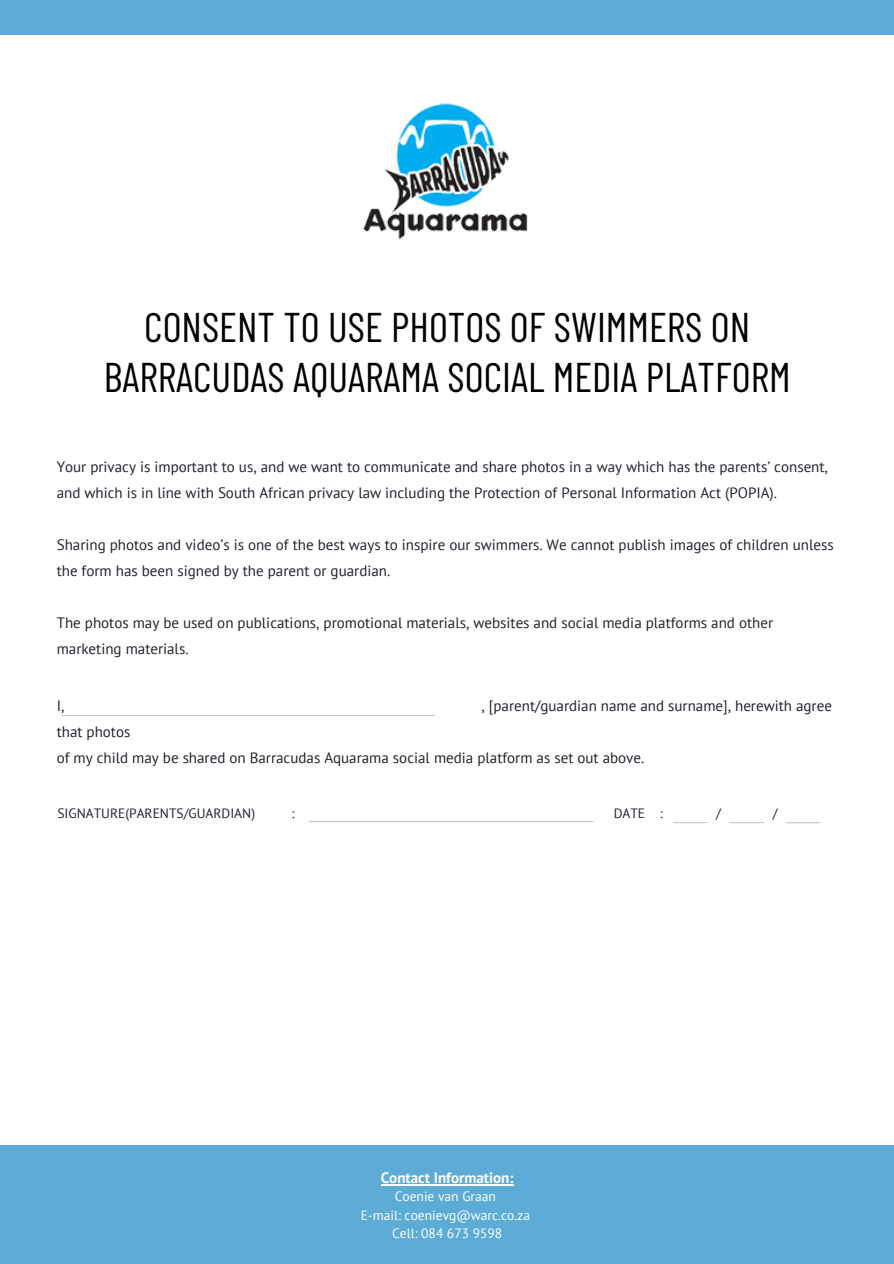
<style>
.page{position:relative;width:894px;height:1264px;background:#fff}
.page>*{position:absolute;margin:0;border:0;box-sizing:border-box;transform-origin:0 0}
.t1{font:41.4px/49.5px "Barlow Condensed";color:#000;text-align:center}
.t2{font:15px/26px "PT Sans";color:#1e232b}
.t3{font:700 15px "PT Sans";color:#fff}
.t4{font:13.5px "PT Sans";color:#fff}
.t5{font:13.5px "PT Sans";color:#1e232b}
</style>
<div class="page">
<img style="left:363px;top:103px;width:165px;height:137px">
<div style="left:0;top:0;width:893px;height:35px;background:#5cacd7"></div>
<hr style="left:62px;top:715px;width:372px;height:1px;background:#c6c6c6">
<hr style="left:309px;top:821px;width:284px;height:1px;background:#c6c6c6">
<hr style="left:673px;top:822px;width:34px;height:1px;background:#c6c6c6">
<hr style="left:729px;top:822px;width:34px;height:1px;background:#c6c6c6">
<hr style="left:786px;top:822px;width:33px;height:1px;background:#c6c6c6">
<div style="left:0;top:1145px;width:893px;height:118px;background:#5cacd7"></div>
<hr style="left:381px;top:1184px;width:132px;height:1px;background:#fff">
<p class="t1" style="left:104px;top:301px;width:688px">CONSENT TO USE PHOTOS OF SWIMMERS ON<br>BARRACUDAS AQUARAMA SOCIAL MEDIA PLATFORM</p>
<p class="t2" style="left:57px;top:454px;width:772px">Your privacy is important to us, and we want to communicate and share photos in a way which has the parents’ consent, and which is in line with South African privacy law including the Protection of Personal Information Act (POPIA).</p>
<p class="t2" style="left:57px;top:531px;width:778px">Sharing photos and video’s is one of the best ways to inspire our swimmers. We cannot publish images of children unless the form has been signed by the parent or guardian.</p>
<p class="t2" style="left:57px;top:609px;width:717px">The photos may be used on publications, promotional materials, websites and social media platforms and other marketing materials.</p>
<p class="t2" style="left:57px;top:692px;width:9px">I,</p>
<p class="t2" style="left:481px;top:692px;width:352px">, [parent/guardian name and surname], herewith agree</p>
<p class="t2" style="left:57px;top:718px;width:75px">that photos</p>
<p class="t2" style="left:57px;top:744px;width:589px">of my child may be shared on Barracudas Aquarama social media platform as set out above.</p>
<p class="t5" style="left:57px;top:804px;width:199px">SIGNATURE(PARENTS/GUARDIAN)</p>
<p class="t5" style="left:291px;top:803px;width:4px">:</p>
<p class="t5" style="left:613px;top:804px;width:33px">DATE</p>
<p class="t5" style="left:659px;top:804px;width:4px">:</p>
<p class="t5" style="left:716px;top:804px;width:6px">/</p>
<p class="t5" style="left:772px;top:804px;width:6px">/</p>
<p class="t3" style="left:381px;top:1168px;width:134px">Contact Information:</p>
<p class="t4" style="left:394px;top:1187px;width:103px">Coenie van Graan</p>
<p class="t4" style="left:360px;top:1205px;width:171px">E-mail: coenievg@warc.co.za</p>
<p class="t4" style="left:392px;top:1223px;width:111px">Cell: 084 673 9598</p>
</div>
